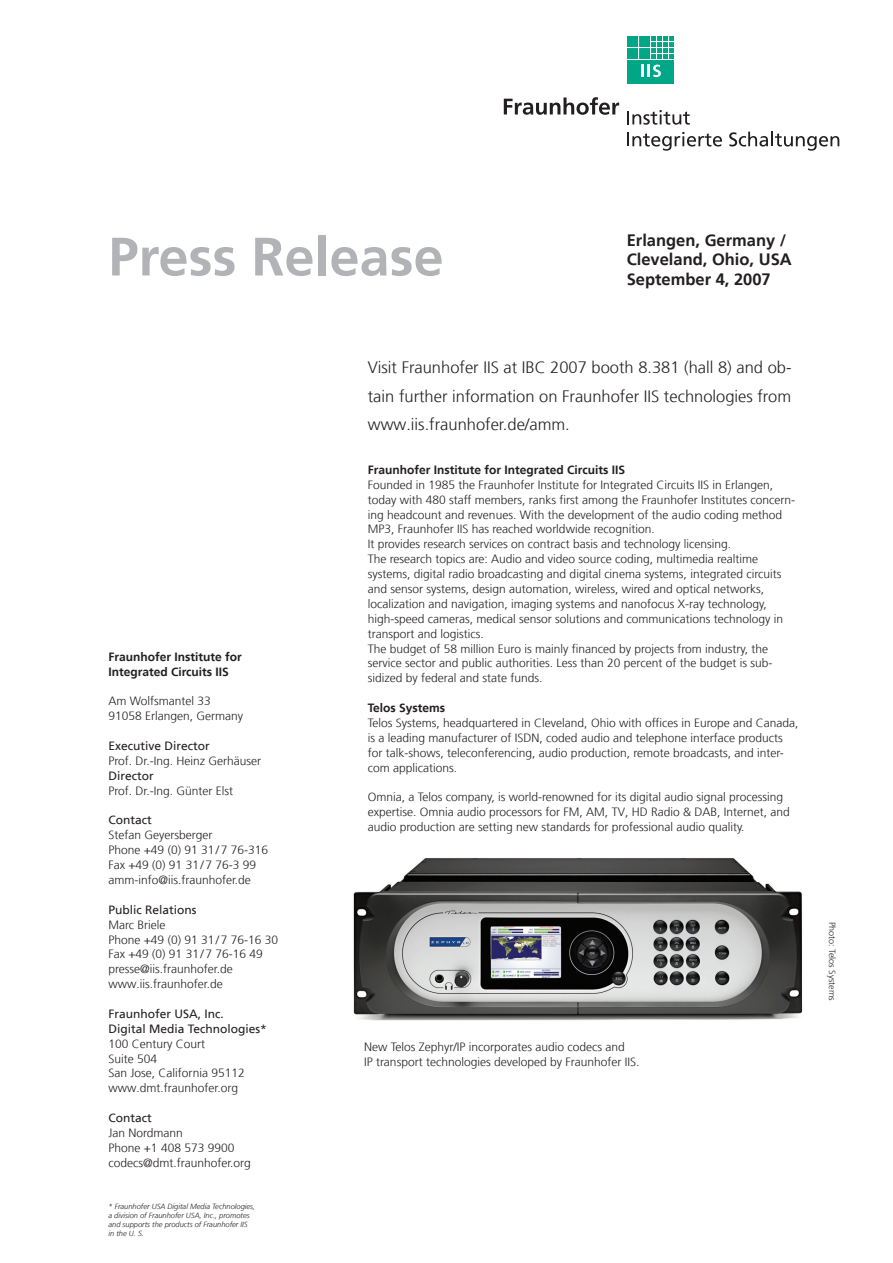
<style>
.page{position:relative;width:893px;height:1263px;background:#fff}
.page>*{position:absolute;margin:0;border:0;box-sizing:border-box;transform-origin:0 0}
.t1{font:700 54px "Frutiger";color:#b2b3b7}
.t2{font:300 16.5px/28.7px "Frutiger";color:#231f20;text-align:justify}
.t3{font:700 16.5px/19.2px "Frutiger";color:#231f20}
.t4{font:300 12px/14.9px "Frutiger";color:#231f20}
.t5{font:700 12px/14.9px "Frutiger";color:#231f20}
.t6{font:12px/14.9px "Frutiger";color:#231f20}
.t7{font:300 9px "Frutiger";color:#231f20}
.t8{font:italic 300 7.5px/9px "Frutiger";color:#231f20}
</style>
<div class="page">
<svg style="left:627px;top:132px;width:95px;height:19px"></svg>
<svg style="left:729px;top:132px;width:110px;height:19px"></svg>
<svg style="left:627px;top:110px;width:63px;height:15px"></svg>
<svg style="left:504px;top:97px;width:115px;height:18px"></svg>
<div style="left:627px;top:36px;width:47px;height:47px;background:#00a786"></div>
<hr style="left:626px;top:59px;width:49px;height:1px;background:#fff">
<hr style="left:626px;top:47px;width:49px;height:1px;background:#fff">
<svg style="left:638px;top:36px;width:36px;height:41px"></svg>
<img style="left:353px;top:858px;width:450px;height:163px">
<h1 class="t1" style="left:108px;top:225px;width:337px">Press Release</h1>
<h2 class="t3" style="left:627px;top:231px;width:167px">Erlangen, Germany /<br>Cleveland, Ohio, USA<br>September 4, 2007</h2>
<p class="t5" style="left:108px;top:649px;width:135px">Fraunhofer Institute for<br>Integrated Circuits IIS</p>
<p class="t4" style="left:108px;top:694px;width:136px">Am Wolfsmantel 33<br>91058 Erlangen, Germany</p>
<p class="t6" style="left:108px;top:738px;width:103px">Executive Director</p>
<p class="t4" style="left:108px;top:753px;width:154px">Prof. Dr.-Ing. Heinz Gerhäuser</p>
<p class="t6" style="left:108px;top:768px;width:47px">Director</p>
<p class="t4" style="left:108px;top:783px;width:126px">Prof. Dr.-Ing. Günter Elst</p>
<p class="t6" style="left:108px;top:813px;width:45px">Contact</p>
<p class="t4" style="left:108px;top:828px;width:161px">Stefan Geyersberger<br>Phone +49 (0) 91 31/7 76-316<br>Fax +49 (0) 91 31/7 76-3 99 amm-info@iis.fraunhofer.de</p>
<p class="t6" style="left:108px;top:902px;width:90px">Public Relations</p>
<p class="t4" style="left:108px;top:917px;width:171px">Marc Briele<br>Phone +49 (0) 91 31/7 76-16 30<br>Fax +49 (0) 91 31/7 76-16 49 presse@iis.fraunhofer.de www.iis.fraunhofer.de</p>
<p class="t6" style="left:108px;top:1006px;width:160px">Fraunhofer USA, Inc.<br>Digital Media Technologies*</p>
<p class="t4" style="left:108px;top:1036px;width:138px">100 Century Court<br>Suite 504<br>San Jose, California 95112 www.dmt.fraunhofer.org</p>
<p class="t6" style="left:108px;top:1110px;width:45px">Contact</p>
<p class="t4" style="left:108px;top:1125px;width:144px">Jan Nordmann<br>Phone +1 408 573 9900 codecs@dmt.fraunhofer.org</p>
<p class="t8" style="left:108px;top:1201px;width:148px">* Fraunhofer USA Digital Media Technologies, a division of Fraunhofer USA, Inc., promotes and supports the products of Fraunhofer IIS in the U. S.</p>
<h2 class="t2" style="left:368px;top:353px;width:425px">Visit Fraunhofer IIS at IBC 2007 booth 8.381 (hall 8) and ob&shy;tain further information on Fraunhofer IIS technologies from www.iis.fraunhofer.de/amm.</h2>
<p class="t5" style="left:368px;top:462px;width:259px">Fraunhofer Institute for Integrated Circuits IIS</p>
<p class="t4" style="left:368px;top:477px;width:429px">Founded in 1985 the Fraunhofer Institute for Integrated Circuits IIS in Erlangen, today with 480 staff members, ranks first among the Fraunhofer Institutes concern&shy;ing headcount and revenues. With the development of the audio coding method MP3, Fraunhofer IIS has reached worldwide recognition.<br>It provides research services on contract basis and technology licensing.<br>The research topics are: Audio and video source coding, multimedia realtime systems, digital radio broadcasting and digital cinema systems, integrated circuits and sensor systems, design automation, wireless, wired and optical networks, localization and navigation, imaging systems and nanofocus X-ray technology, high-speed cameras, medical sensor solutions and communications technology in transport and logistics.<br>The budget of 58 million Euro is mainly financed by projects from industry, the service sector and public authorities. Less than 20 percent of the budget is sub&shy;sidized by federal and state funds.</p>
<p class="t5" style="left:368px;top:700px;width:79px">Telos Systems</p>
<p class="t4" style="left:368px;top:715px;width:432px">Telos Systems, headquartered in Cleveland, Ohio with offices in Europe and Canada, is a leading manufacturer of ISDN, coded audio and telephone interface products for talk-shows, teleconferencing, audio production, remote broadcasts, and inter&shy;com applications.</p>
<p class="t4" style="left:368px;top:790px;width:424px">Omnia, a Telos company, is world-renowned for its digital audio signal processing expertise. Omnia audio processors for FM, AM, TV, HD Radio &amp; DAB, Internet, and audio production are setting new standards for professional audio quality.</p>
<p class="t4" style="left:364px;top:1039px;width:277px">New Telos Zephyr/IP incorporates audio codecs and<br>IP transport technologies developed by Fraunhofer IIS.</p>
<p class="t7" style="left:837px;top:922px;width:81px;rotate:90deg">Photo: Telos Systems</p>
</div>
